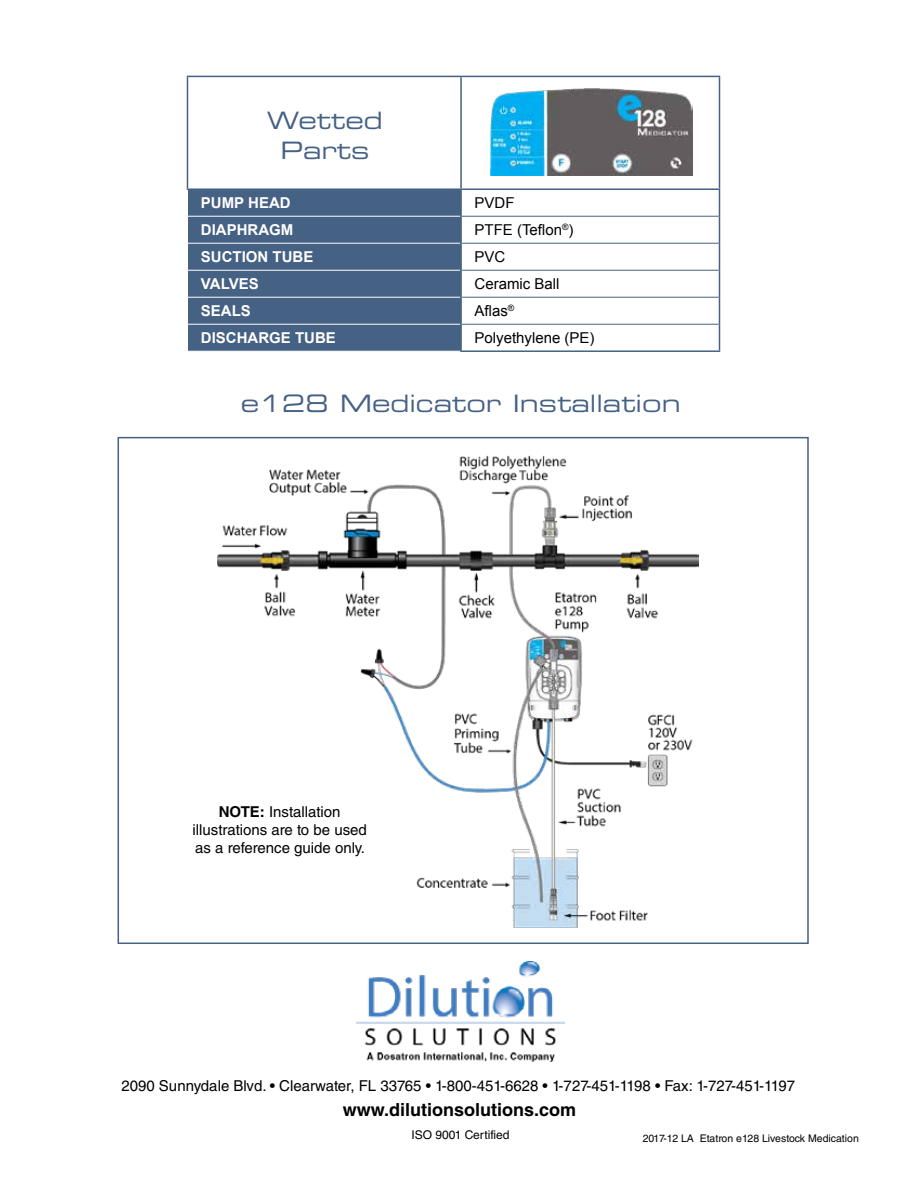
<style>
.page{position:relative;width:918px;height:1188px;background:#fff}
.page>*{position:absolute;margin:0;border:0;box-sizing:border-box;transform-origin:0 0}
.t1{font:24px/30px "Eurostile LT Std Ex 2";color:#456184;text-align:center}
.t2{font:700 18px "Helvetica LT Std";color:#000}
.t3{font:15px/18px "Helvetica LT Std";color:#000;text-align:center}
.t4{font:15px "Arial";color:#000}
.t5{font:700 15px "Arial";color:#fff}
.t6{font:12px "Helvetica LT Std";color:#000}
.t7{font:10.5px "Helvetica LT Std";color:#000}
.s1{font-weight:700}
</style>
<div class="page">
<div style="left:188px;top:190px;width:272px;height:161px;background:#456184"></div>
<hr style="left:187px;top:76px;width:274px;height:1px;background:#456184">
<hr style="left:187px;top:77px;width:1px;height:111px;background:#456184">
<hr style="left:461px;top:76px;width:259px;height:1px;background:#456184">
<hr style="left:460px;top:77px;width:2px;height:111px;background:#456184">
<hr style="left:719px;top:77px;width:1px;height:111px;background:#456184">
<hr style="left:187px;top:188px;width:274px;height:2px;background:#456184">
<hr style="left:461px;top:188px;width:259px;height:2px;background:#456184">
<hr style="left:187px;top:216px;width:273px;height:1px;background:#fff">
<hr style="left:187px;top:243px;width:273px;height:1px;background:#fff">
<hr style="left:187px;top:270px;width:273px;height:1px;background:#fff">
<hr style="left:187px;top:297px;width:273px;height:1px;background:#fff">
<hr style="left:187px;top:324px;width:273px;height:1px;background:#fff">
<hr style="left:460px;top:190px;width:2px;height:26px;background:#456184">
<hr style="left:460px;top:216px;width:2px;height:27px;background:#456184">
<hr style="left:460px;top:243px;width:2px;height:27px;background:#456184">
<hr style="left:460px;top:270px;width:2px;height:27px;background:#456184">
<hr style="left:460px;top:297px;width:2px;height:27px;background:#456184">
<hr style="left:460px;top:324px;width:2px;height:26px;background:#456184">
<svg style="left:719px;top:190px;width:1px;height:160px"></svg>
<hr style="left:460px;top:350px;width:260px;height:2px;background:#456184">
<hr style="left:462px;top:216px;width:257px;height:1px;background:#456184">
<hr style="left:462px;top:243px;width:257px;height:1px;background:#456184">
<hr style="left:462px;top:270px;width:257px;height:1px;background:#456184">
<hr style="left:462px;top:297px;width:257px;height:1px;background:#456184">
<hr style="left:462px;top:324px;width:257px;height:1px;background:#456184">
<div style="left:118px;top:437px;width:691px;height:507px;border:2px solid #456184"></div>
<img style="left:218px;top:455px;width:480px;height:472px">
<img style="left:490px;top:89px;width:203px;height:86px">
<img style="left:356px;top:962px;width:208px;height:100px">
<h1 class="t1" style="left:267px;top:105px;width:117px">Wetted<br>Parts</h1>
<p class="t5" style="left:201px;top:193px;width:91px">PUMP HEAD</p>
<p class="t4" style="left:475px;top:193px;width:42px">PVDF</p>
<p class="t5" style="left:201px;top:220px;width:94px">DIAPHRAGM</p>
<p class="t4" style="left:475px;top:220px;width:100px">PTFE (Teflon<sup>®</sup>)</p>
<p class="t5" style="left:201px;top:247px;width:114px">SUCTION TUBE</p>
<p class="t4" style="left:475px;top:247px;width:32px">PVC</p>
<p class="t5" style="left:201px;top:274px;width:59px">VALVES</p>
<p class="t4" style="left:475px;top:274px;width:87px">Ceramic Ball</p>
<p class="t5" style="left:201px;top:301px;width:52px">SEALS</p>
<p class="t4" style="left:475px;top:301px;width:41px">Aflas<sup>®</sup></p>
<p class="t5" style="left:201px;top:328px;width:136px">DISCHARGE TUBE</p>
<p class="t4" style="left:475px;top:328px;width:122px">Polyethylene (PE)</p>
<h1 class="t1" style="left:241px;top:388px;width:441px">e128 Medicator Installation</h1>
<p class="t3" style="left:193px;top:802px;width:176px"><span class="s1">NOTE:</span> Installation illustrations are to be used as a reference guide only.</p>
<p class="t3" style="left:121px;top:1076px;width:675px">2090 Sunnydale Blvd. • Clearwater, FL 33765 • 1-800-451-6628 • 1-727-451-1198 • Fax: 1-727-451-1197</p>
<p class="t2" style="left:343px;top:1098px;width:235px">www.dilutionsolutions.com</p>
<p class="t6" style="left:412px;top:1128px;width:99px">ISO 9001 Certified</p>
<p class="t7" style="left:643px;top:1132px;width:218px">2017-12 LA Etatron e128 Livestock Medication</p>
</div>
